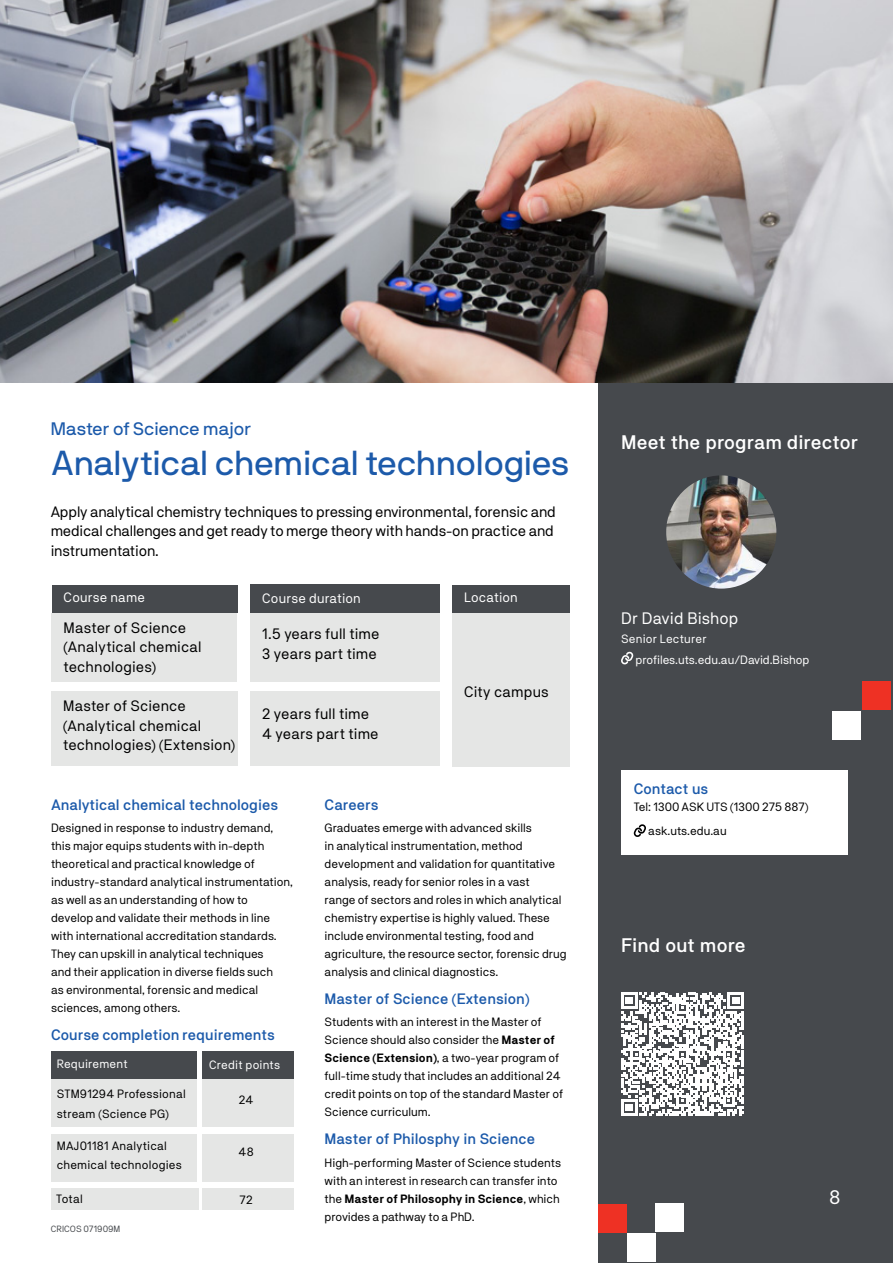
<style>
.page{position:relative;width:893px;height:1263px;background:#fff}
.page>*{position:absolute;margin:0;border:0;box-sizing:border-box;transform-origin:0 0}
.t1{font:34.5px "NB International Pro";color:#1c5aaa}
.t2{font:500 19.5px "NB Akademie Std";letter-spacing:.005em;color:#fff}
.t3{font:19.5px "NB Akademie Std";color:#fff}
.t4{font:18px "NB International Pro";color:#1c5aaa}
.t5{font:16.5px "NB Akademie Std";letter-spacing:.005em;color:#fff}
.t6{font:15px/19.5px "NB Akademie Std";letter-spacing:-.005em;color:#000}
.t7{font:500 15px "NB Akademie Std";color:#1c5aaa}
.t8{font:13.5px "NB Akademie Std";letter-spacing:.015em;color:#fff}
.t9{font:12px/18px "NB Akademie Std";color:#000}
.t10{font:12px/21px "NB Akademie Std";letter-spacing:.01em;color:#fff}
.t11{font:12px/19.5px "NB Akademie Std";letter-spacing:.02em;color:#000}
.t12{font:12px "Myriad Pro";letter-spacing:.005em;color:#fff}
.t13{font:9px "NB Akademie Std";color:#46494d}
.s1{font-weight:700}
</style>
<div class="page">
<div style="left:52px;top:613px;width:185px;height:68px;background:#e5e6e5"></div>
<div style="left:598px;top:383px;width:295px;height:880px;background:#46494d"></div>
<img style="left:0;top:0;width:893px;height:383px">
<div style="left:52px;top:585px;width:185px;height:27px;background:#46494d"></div>
<div style="left:251px;top:613px;width:189px;height:68px;background:#e5e6e5"></div>
<div style="left:251px;top:585px;width:189px;height:28px;background:#46494d"></div>
<svg style="left:621px;top:652px;width:13px;height:12px"></svg>
<div style="left:621px;top:770px;width:227px;height:84px;background:#fff"></div>
<svg style="left:633px;top:825px;width:13px;height:11px"></svg>
<img style="left:666px;top:475px;width:110px;height:114px">
<div style="left:862px;top:681px;width:29px;height:29px;background:#ee3124"></div>
<div style="left:832px;top:711px;width:29px;height:28px;background:#fff"></div>
<div style="left:598px;top:1204px;width:29px;height:29px;background:#ee3124"></div>
<div style="left:627px;top:1233px;width:29px;height:29px;background:#fff"></div>
<div style="left:656px;top:1203px;width:28px;height:29px;background:#fff"></div>
<div style="left:51px;top:691px;width:186px;height:75px;background:#e5e6e5"></div>
<div style="left:251px;top:691px;width:189px;height:75px;background:#e5e6e5"></div>
<div style="left:452px;top:613px;width:118px;height:153px;background:#e5e6e5"></div>
<div style="left:452px;top:585px;width:118px;height:27px;background:#46494d"></div>
<svg style="left:621px;top:993px;width:123px;height:123px"></svg>
<div style="left:51px;top:1079px;width:146px;height:47px;background:#e5e6e5"></div>
<div style="left:51px;top:1051px;width:146px;height:28px;background:#46494d"></div>
<div style="left:51px;top:1134px;width:146px;height:47px;background:#e5e6e5"></div>
<div style="left:202px;top:1051px;width:91px;height:28px;background:#46494d"></div>
<div style="left:202px;top:1079px;width:91px;height:47px;background:#e5e6e5"></div>
<div style="left:202px;top:1134px;width:91px;height:47px;background:#e5e6e5"></div>
<div style="left:51px;top:1188px;width:147px;height:22px;background:#e5e6e5"></div>
<div style="left:202px;top:1188px;width:91px;height:22px;background:#e5e6e5"></div>
<h3 class="t4" style="left:51px;top:419px;width:202px">Master of Science major</h3>
<h1 class="t1" style="left:51px;top:443px;width:520px">Analytical chemical technologies</h1>
<p class="t6" style="left:51px;top:501px;width:507px">Apply analytical chemistry techniques to pressing environmental, forensic and medical challenges and get ready to merge theory with hands-on practice and instrumentation.</p>
<p class="t8" style="left:64px;top:589px;width:83px">Course name</p>
<p class="t6" style="left:64px;top:618px;width:139px">Master of Science (Analytical chemical technologies)</p>
<p class="t8" style="left:262px;top:591px;width:100px">Course duration</p>
<p class="t6" style="left:262px;top:624px;width:119px">1.5 years full time<br>3 years part time</p>
<p class="t6" style="left:63px;top:696px;width:173px">Master of Science (Analytical chemical technologies) (Extension)</p>
<p class="t6" style="left:262px;top:704px;width:118px">2 years full time<br>4 years part time</p>
<p class="t8" style="left:464px;top:589px;width:55px">Location</p>
<p class="t6" style="left:464px;top:682px;width:86px">City campus</p>
<p class="t7" style="left:51px;top:796px;width:229px">Analytical chemical technologies</p>
<p class="t9" style="left:51px;top:819px;width:243px">Designed in response to industry demand, this major equips students with in-depth theoretical and practical knowledge of industry-standard analytical instrumentation, as well as an understanding of how to develop and validate their methods in line with international accreditation standards.<br>They can upskill in analytical techniques<br>and their application in diverse fields such<br>as environmental, forensic and medical sciences, among others.</p>
<p class="t7" style="left:51px;top:1026px;width:225px">Course completion requirements</p>
<p class="t10" style="left:57px;top:1053px;width:72px">Requirement</p>
<p class="t9" style="left:57px;top:1084px;width:131px;line-height:19.5px">STM91294 Professional stream (Science PG)</p>
<p class="t11" style="left:57px;top:1136px;width:127px">MAJ01181 Analytical chemical technologies</p>
<p class="t9" style="left:56px;top:1189px;width:28px">Total</p>
<p class="t13" style="left:51px;top:1223px;width:71px">CRICOS 071909M</p>
<p class="t10" style="left:209px;top:1054px;width:72px">Credit points</p>
<p class="t12" style="left:206px;top:1062px;width:67px">Credit points</p>
<p class="t9" style="left:239px;top:1090px;width:16px">24</p>
<p class="t9" style="left:239px;top:1143px;width:17px">48</p>
<p class="t9" style="left:240px;top:1190px;width:15px">72</p>
<p class="t7" style="left:325px;top:796px;width:56px">Careers</p>
<p class="t9" style="left:325px;top:819px;width:244px">Graduates emerge with advanced skills<br>in analytical instrumentation, method development and validation for quantitative analysis, ready for senior roles in a vast<br>range of sectors and roles in which analytical chemistry expertise is highly valued. These include environmental testing, food and agriculture, the resource sector, forensic drug analysis and clinical diagnostics.</p>
<p class="t7" style="left:325px;top:990px;width:206px">Master of Science (Extension)</p>
<p class="t9" style="left:325px;top:1013px;width:240px">Students with an interest in the Master of Science should also consider the <span class="s1">Master of Science (Extension)</span>, a two-year program of full-time study that includes an additional 24 credit points on top of the standard Master of Science curriculum.</p>
<p class="t7" style="left:325px;top:1130px;width:212px">Master of Philosphy in Science</p>
<p class="t9" style="left:325px;top:1153px;width:238px">High-performing Master of Science students with an interest in research can transfer into the <span class="s1">Master of Philosophy in Science</span>, which provides a pathway to a PhD.</p>
<h2 class="t2" style="left:621px;top:431px;width:238px">Meet the program director</h2>
<h3 class="t5" style="left:621px;top:608px;width:119px">Dr David Bishop</h3>
<p class="t10" style="left:635px;top:629px;width:175px;text-indent:-14px">Senior Lecturer profiles.uts.edu.au/David.Bishop</p>
<p class="t7" style="left:634px;top:781px;width:76px">Contact us</p>
<p class="t9" style="left:648px;top:794px;width:162px;line-height:24.8px;text-indent:-14px">Tel: 1300 ASK UTS (1300 275 887) ask.uts.edu.au</p>
<h2 class="t2" style="left:621px;top:934px;width:126px">Find out more</h2>
<h2 class="t3" style="left:829px;top:1186px;width:13px">8</h2>
</div>
